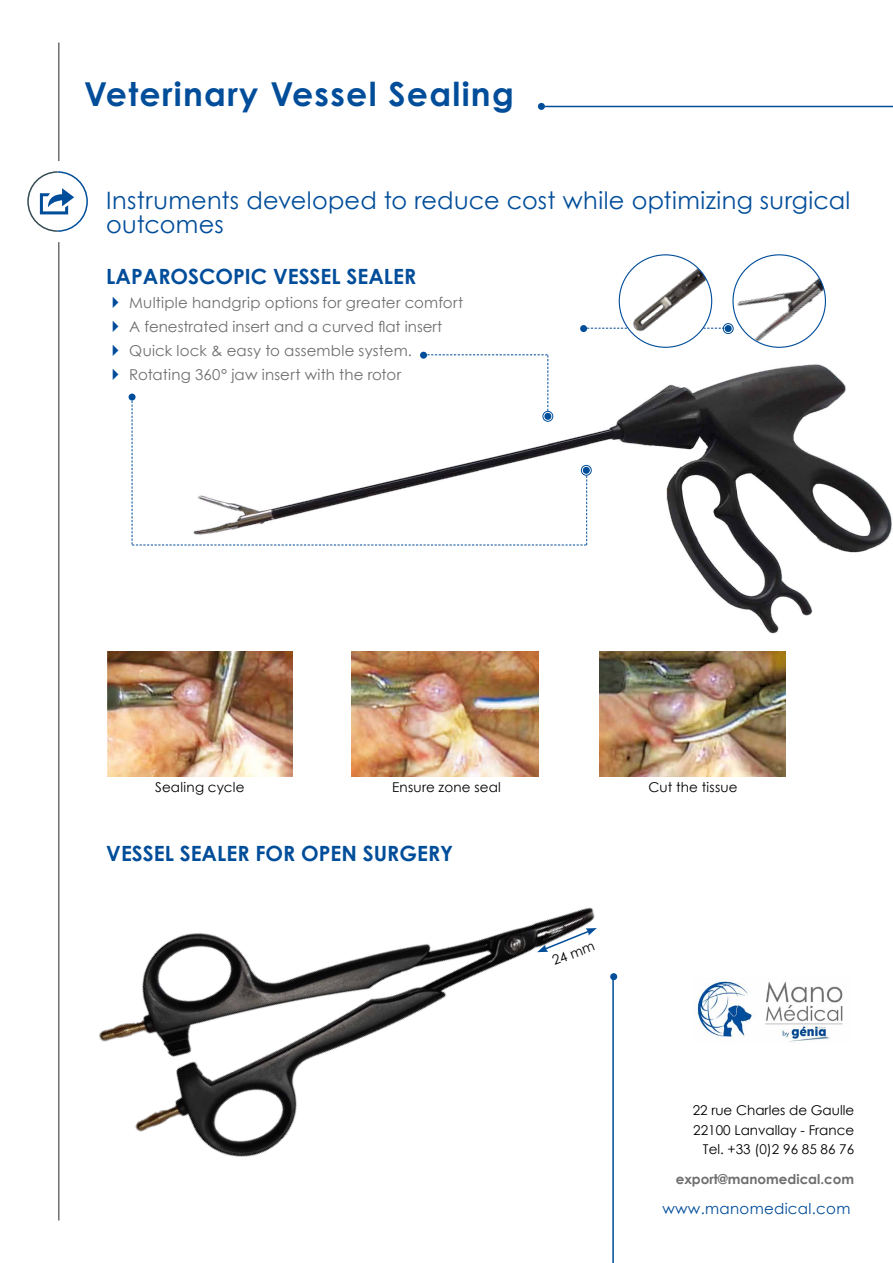
<style>
.page{position:relative;width:893px;height:1263px;background:#fff}
.page>*{position:absolute;margin:0;border:0;box-sizing:border-box;transform-origin:0 0}
.t1{font:700 33px "Century Gothic Pro";letter-spacing:.04em;color:#004d9a}
.t2{font:24px/24px "Century Gothic";letter-spacing:.015em;color:#004d9a}
.t3{font:700 21px "Century Gothic";color:#004d9a}
.t4{font:15px "Century Gothic";letter-spacing:.01em;color:#706f6f}
.t5{font:15px "Century Gothic";letter-spacing:.02em;color:#004d9a}
.t6{font:13.5px/19.5px "Century Gothic";color:#000;text-align:right}
.t7{font:700 13.5px "Century Gothic";color:#706f6f}
.s1{color:#004d9a}
</style>
<div class="page">
<hr style="left:58px;top:43px;width:2px;height:1177px;background:#706f6f">
<svg style="left:587px;top:328px;width:136px;height:1px"></svg>
<hr style="left:540px;top:106px;width:353px;height:1px;background:#004d9a">
<div style="left:538px;top:103px;width:7px;height:7px;background:#004d9a;border-radius:50%"></div>
<img style="left:697px;top:981px;width:146px;height:61px">
<hr style="left:612px;top:977px;width:2px;height:286px;background:#004d9a">
<div style="left:17px;top:161px;width:81px;height:81px;border:21px solid #fff;border-radius:50%"></div>
<svg style="left:27px;top:171px;width:61px;height:61px"></svg>
<img style="left:107px;top:651px;width:185px;height:93px">
<img style="left:351px;top:651px;width:187px;height:93px">
<img style="left:600px;top:651px;width:186px;height:126px">
<div style="left:420px;top:352px;width:7px;height:7px;background:#004d9a;border-radius:50%"></div>
<div style="left:580px;top:325px;width:7px;height:7px;background:#004d9a;border-radius:50%"></div>
<div style="left:725px;top:325px;width:7px;height:7px;background:#004d9a;border-radius:50%"></div>
<div style="left:723px;top:323px;width:10px;height:11px;border:1px solid #004d9a;border-radius:50%"></div>
<img style="left:99px;top:744px;width:525px;height:466px">
<img style="left:420px;top:353px;width:472px;height:281px">
<div style="left:129px;top:394px;width:7px;height:7px;background:#004d9a;border-radius:50%"></div>
<svg style="left:132px;top:354px;width:455px;height:192px"></svg>
<div style="left:583px;top:467px;width:7px;height:7px;background:#004d9a;border-radius:50%"></div>
<div style="left:581px;top:465px;width:11px;height:11px;border:1px solid #004d9a;border-radius:50%"></div>
<img style="left:619px;top:259px;width:91px;height:77px">
<img style="left:733px;top:264px;width:92px;height:82px">
<svg style="left:537px;top:928px;width:60px;height:24px"></svg>
<h1 class="t1" style="left:84px;top:74px;width:431px">Veterinary Vessel Sealing</h1>
<h2 class="t2" style="left:106px;top:188px;width:746px">Instruments developed to reduce cost while optimizing surgical outcomes</h2>
<h3 class="t3" style="left:106px;top:260px;width:311px">LAPAROSCOPIC VESSEL SEALER</h3>
<p class="t4" style="left:106px;top:292px;width:359px"><span class="s1">✔</span> Multiple handgrip options for greater comfort</p>
<p class="t4" style="left:106px;top:316px;width:337px"><span class="s1">✔</span> A fenestrated insert and a curved flat insert</p>
<p class="t4" style="left:106px;top:340px;width:307px"><span class="s1">✔</span> Quick lock &amp; easy to assemble system.</p>
<p class="t4" style="left:106px;top:364px;width:296px"><span class="s1">✔</span> Rotating 360° jaw insert with the rotor</p>
<p class="t6" style="left:155px;top:777px;width:91px">Sealing cycle</p>
<p class="t6" style="left:392px;top:778px;width:110px">Ensure zone seal</p>
<p class="t6" style="left:648px;top:777px;width:91px">Cut the tissue</p>
<h3 class="t3" style="left:106px;top:838px;width:348px">VESSEL SEALER FOR OPEN SURGERY</h3>
<p class="t6" style="left:549px;top:951px;width:46px;rotate:-21deg">24 mm</p>
<p class="t6" style="left:693px;top:1100px;width:163px">22 rue Charles de Gaulle<br>22100 Lanvallay - France<br>Tel. +33 (0)2 96 85 86 76</p>
<p class="t7" style="left:676px;top:1169px;width:180px">export@manomedical.com</p>
<p class="t5" style="left:662px;top:1198px;width:190px">www.manomedical.com</p>
</div>
